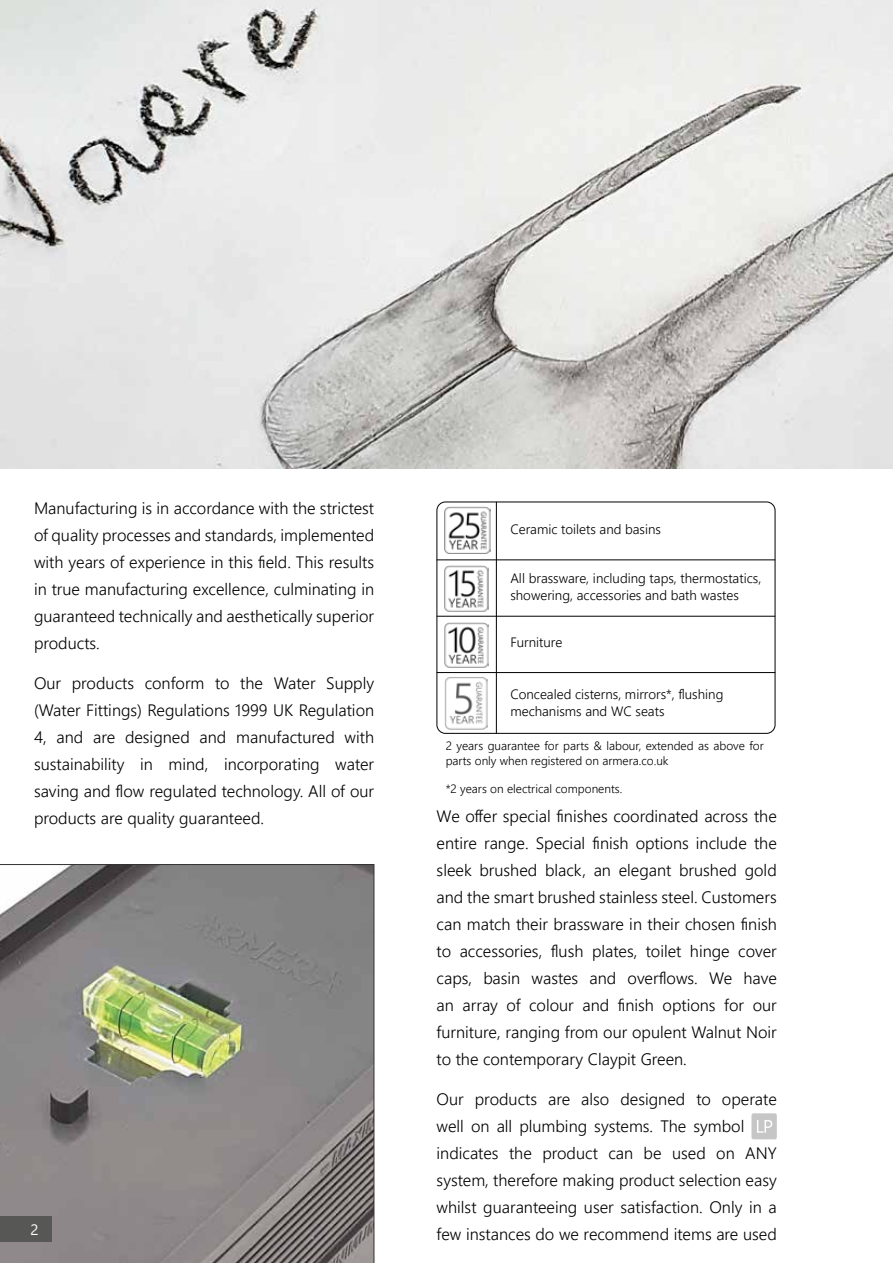
<style>
.page{position:relative;width:893px;height:1263px;background:#fff}
.page>*{position:absolute;margin:0;border:0;box-sizing:border-box;transform-origin:0 0}
.t1{font:300 16.5px/27px "Segoe UI";color:#000;text-align:justify}
.t2{font:15px "Segoe UI";color:#fff}
.t3{font:300 13.5px/16.5px "Segoe UI";color:#000}
.t4{font:300 12px/15px "Segoe UI";color:#000}
</style>
<div class="page">
<div style="left:751px;top:1113px;width:26px;height:26px;background:#c6c6c6;border-radius:2px"></div>
<svg style="left:757px;top:1120px;width:15px;height:13px"></svg>
<svg style="left:0;top:864px;width:374px;height:399px;background:#898882"></svg>
<img style="left:0;top:0;width:893px;height:469px">
<div style="left:0;top:1217px;width:52px;height:25px;background:#575756"></div>
<img style="left:445px;top:622px;width:44px;height:45px">
<img style="left:445px;top:566px;width:44px;height:45px">
<img style="left:445px;top:507px;width:46px;height:47px">
<img style="left:445px;top:677px;width:42px;height:52px">
<div style="left:437px;top:502px;width:338px;height:231px;border:1px solid #000;border-radius:9px"></div>
<hr style="left:496px;top:502px;width:1px;height:231px;background:#000">
<hr style="left:437px;top:560px;width:338px;height:1px;background:#000">
<hr style="left:437px;top:616px;width:338px;height:1px;background:#000">
<hr style="left:437px;top:672px;width:338px;height:1px;background:#000">
<p class="t1" style="left:34px;top:493px;width:342px">Manufacturing is in accordance with the strictest of quality processes and standards, implemented with years of experience in this field. This results in true manufacturing excellence, culminating in guaranteed technically and aesthetically superior products.</p>
<p class="t1" style="left:34px;top:667px;width:342px">Our products conform to the Water Supply (Water Fittings) Regulations 1999 UK Regulation 4, and are designed and manufactured with sustainability in mind, incorporating water saving and flow regulated technology. All of our products are quality guaranteed.</p>
<p class="t2" style="left:30px;top:1215px;width:10px">2</p>
<p class="t3" style="left:510px;top:519px;width:152px">Ceramic toilets and basins</p>
<p class="t3" style="left:510px;top:569px;width:252px">All brassware, including taps, thermostatics, showering, accessories and bath wastes</p>
<p class="t3" style="left:510px;top:632px;width:53px">Furniture</p>
<p class="t3" style="left:510px;top:685px;width:215px">Concealed cisterns, mirrors*, flushing mechanisms and WC seats</p>
<p class="t4" style="left:446px;top:737px;width:320px">2 years guarantee for parts &amp; labour, extended as above for parts only when registered on armera.co.uk</p>
<p class="t4" style="left:446px;top:780px;width:178px">*2 years on electrical components.</p>
<p class="t1" style="left:437px;top:801px;width:342px">We offer special finishes coordinated across the entire range. Special finish options include the sleek brushed black, an elegant brushed gold and the smart brushed stainless steel. Customers can match their brassware in their chosen finish to accessories, flush plates, toilet hinge cover caps, basin wastes and overflows. We have an array of colour and finish options for our furniture, ranging from our opulent Walnut Noir to the contemporary Claypit Green.</p>
<p class="t1" style="left:437px;top:1084px;width:342px;text-align:left">Our products are also designed to operate well on all plumbing systems. The symbol indicates the product can be used on ANY system, therefore making product selection easy whilst guaranteeing user satisfaction. Only in a few instances do we recommend items are used</p>
</div>
